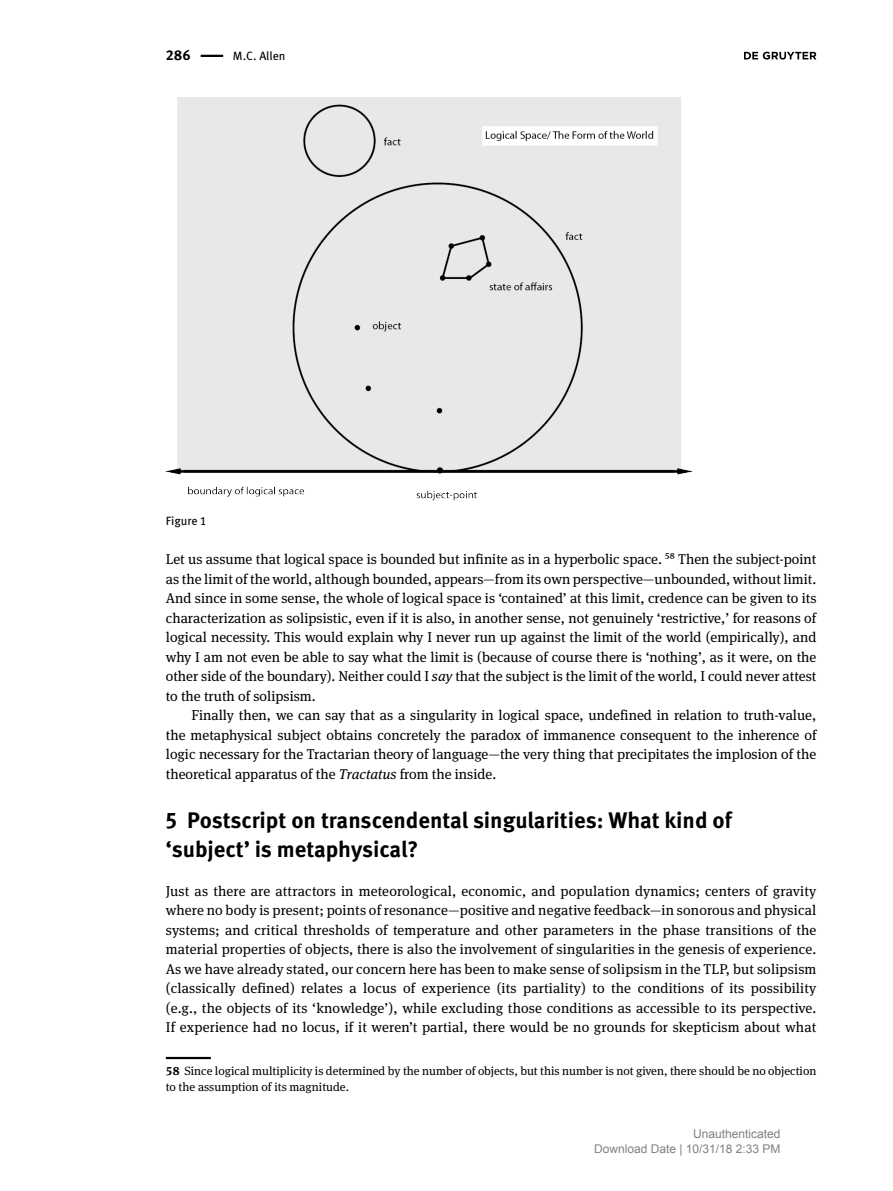
<style>
.page{position:relative;width:893px;height:1191px;background:#fff}
.page>*{position:absolute;margin:0;border:0;box-sizing:border-box;transform-origin:0 0}
.t1{font:700 22.5px/29.2px "DG Meta Science";letter-spacing:-.005em;color:#000}
.t2{font:14.25px/19.5px "DG Meta Serif Science";color:#000;text-align:justify}
.t3{font:700 14.25px "DG Meta Science";color:#000}
.t4{font:12px/16.5px "DG Meta Serif Science";color:#000}
.t5{font:12px/15px "Arial";color:#808080;text-align:right}
.t6{font:12px "DG Meta Science";color:#000}
.s1{font-style:italic}
.s2{font-weight:700}
</style>
<div class="page">
<svg style="left:744px;top:52px;width:72px;height:8px"></svg>
<hr style="left:201px;top:55px;width:22px;height:2px;background:#000">
<img style="left:166px;top:98px;width:526px;height:402px">
<hr style="left:166px;top:1057px;width:45px;height:2px;background:#000">
<p class="t3" style="left:166px;top:44px;width:27px">286</p>
<p class="t6" style="left:233px;top:46px;width:54px">M.C. Allen</p>
<p class="t6" style="left:166px;top:512px;width:41px">Figure 1</p>
<p class="t2" style="left:166px;top:549px;width:652px">Let us assume that logical space is bounded but infinite as in a hyperbolic space. 58 Then the subject-point as the limit of the world, although bounded, appears—from its own perspective—unbounded, without limit.<br>And since in some sense, the whole of logical space is ‘contained’ at this limit, credence can be given to its characterization as solipsistic, even if it is also, in another sense, not genuinely ‘restrictive,’ for reasons of logical necessity. This would explain why I never run up against the limit of the world (empirically), and why I am not even be able to say what the limit is (because of course there is ‘nothing’, as it were, on the other side of the boundary). Neither could I <span class="s1">say</span> that the subject is the limit of the world, I could never attest to the truth of solipsism.</p>
<p class="t2" style="left:166px;top:705px;width:652px;text-indent:26px">Finally then, we can say that as a singularity in logical space, undefined in relation to truth-value, the metaphysical subject obtains concretely the paradox of immanence consequent to the inherence of logic necessary for the Tractarian theory of language—the very thing that precipitates the implosion of the theoretical apparatus of the <span class="s1">Tractatus</span> from the inside.</p>
<h1 class="t1" style="left:166px;top:804px;width:567px">5 Postscript on transcendental singularities: What kind of ‘subject’ is metaphysical?</h1>
<p class="t2" style="left:166px;top:881px;width:652px">Just as there are attractors in meteorological, economic, and population dynamics; centers of gravity where no body is present; points of resonance—positive and negative feedback—in sonorous and physical systems; and critical thresholds of temperature and other parameters in the phase transitions of the material properties of objects, there is also the involvement of singularities in the genesis of experience.<br>As we have already stated, our concern here has been to make sense of solipsism in the TLP, but solipsism (classically defined) relates a locus of experience (its partiality) to the conditions of its possibility (e.g., the objects of its ‘knowledge’), while excluding those conditions as accessible to its perspective.<br>If experience had no locus, if it weren’t partial, there would be no grounds for skepticism about what</p>
<p class="t4" style="left:166px;top:1061px;width:652px"><span class="s2">58</span> Since logical multiplicity is determined by the number of objects, but this number is not given, there should be no objection to the assumption of its magnitude.</p>
<p class="t5" style="left:594px;top:1127px;width:188px">Unauthenticated<br>Download Date | 10/31/18 2:33 PM</p>
</div>
